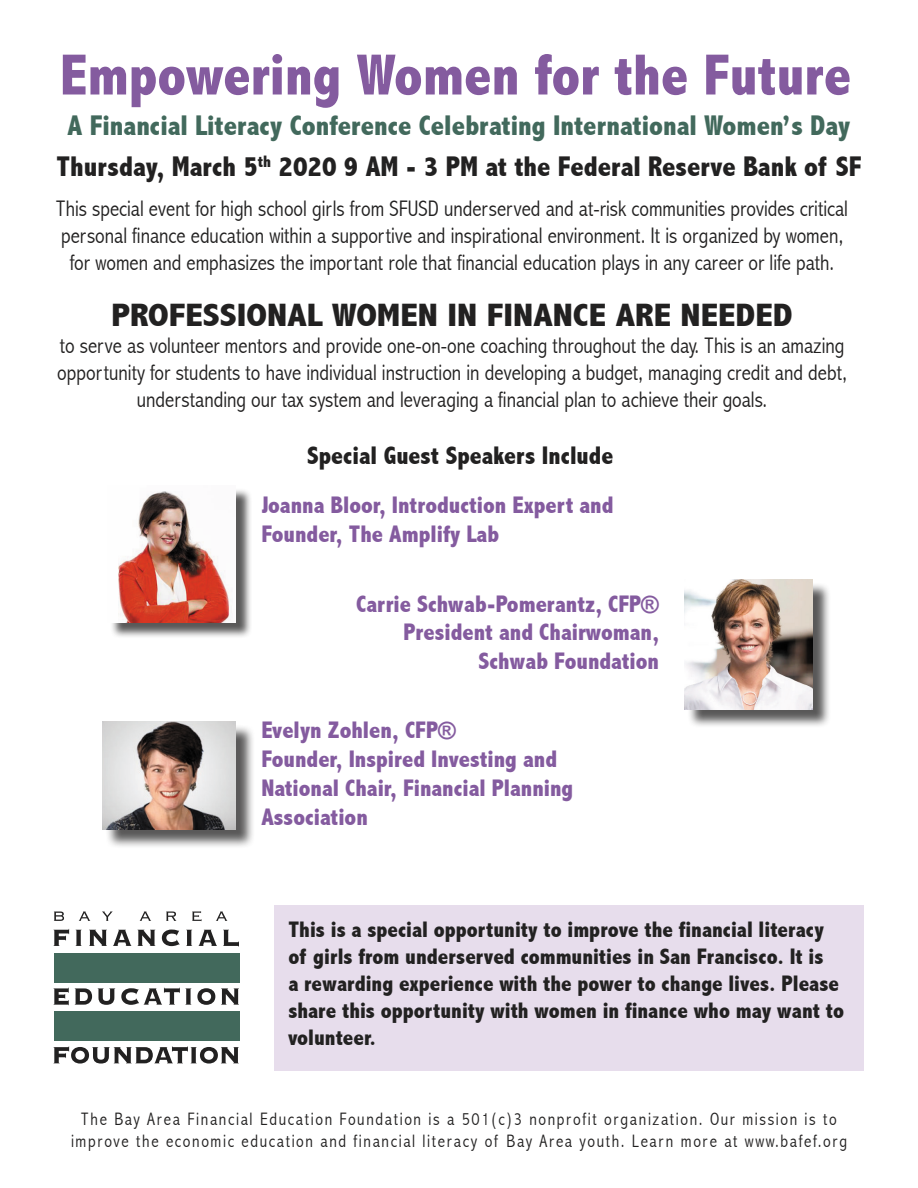
<style>
.page{position:relative;width:918px;height:1188px;background:#fff}
.page>*{position:absolute;margin:0;border:0;box-sizing:border-box;transform-origin:0 0}
.t1{font:800 condensed 58.5px "Abadi";color:#845b9f}
.t2{font:800 condensed 32.4px "Abadi";color:#222121;scale:1.15 1}
.t3{font:800 condensed 28.5px "Abadi";color:#42695c}
.t4{font:800 condensed 28.5px "Abadi";color:#222121}
.t5{font:800 condensed 25.5px "Abadi";color:#222121}
.t6{font:800 condensed 24px/28.8px "Abadi";color:#845b9f}
.t7{font:300 condensed 22.5px/27px "Abadi";color:#222121;text-align:center}
.t8{font:800 condensed 22.5px/27px "Abadi";color:#222121}
.t9{font:300 condensed 18px/21.6px "Abadi";letter-spacing:.09em;color:#222121;text-align:center}
</style>
<div class="page">
<div style="left:274px;top:906px;width:590px;height:165px;background:#e7ddec"></div>
<div style="left:54px;top:953px;width:185px;height:30px;background:#42695c"></div>
<div style="left:54px;top:1011px;width:185px;height:29px;background:#42695c"></div>
<svg style="left:54px;top:929px;width:185px;height:18px"></svg>
<svg style="left:54px;top:988px;width:185px;height:17px"></svg>
<svg style="left:54px;top:1046px;width:185px;height:18px"></svg>
<svg style="left:54px;top:911px;width:173px;height:10px"></svg>
<div style="left:110px;top:488px;width:142px;height:151px;background:#222121;opacity:.75"></div>
<img style="left:110px;top:488px;width:126px;height:134px">
<div style="left:105px;top:724px;width:151px;height:125px;background:#222121;opacity:.75"></div>
<img style="left:103px;top:722px;width:133px;height:107px">
<div style="left:687px;top:582px;width:144px;height:146px;background:#222121;opacity:.75"></div>
<img style="left:685px;top:580px;width:128px;height:129px">
<p class="t1" style="left:60px;top:41px;width:793px">Empowering Women for the Future</p>
<p class="t3" style="left:68px;top:109px;width:784px">A Financial Literacy Conference Celebrating International Women’s Day</p>
<p class="t4" style="left:56px;top:150px;width:807px">Thursday, March 5<sup>th</sup> 2020 9 AM - 3 PM at the Federal Reserve Bank of SF</p>
<p class="t7" style="left:56px;top:195px;width:793px">This special event for high school girls from SFUSD underserved and at-risk communities provides critical personal finance education within a supportive and inspirational environment. It is organized by women, for women and emphasizes the important role that financial education plays in any career or life path.</p>
<p class="t2" style="left:111px;top:296px;width:594px">PROFESSIONAL WOMEN IN FINANCE ARE NEEDED</p>
<p class="t7" style="left:57px;top:332px;width:791px">to serve as volunteer mentors and provide one-on-one coaching throughout the day. This is an amazing opportunity for students to have individual instruction in developing a budget, managing credit and debt, understanding our tax system and leveraging a financial plan to achieve their goals.</p>
<p class="t5" style="left:307px;top:441px;width:308px">Special Guest Speakers Include</p>
<p class="t6" style="left:261px;top:491px;width:354px">Joanna Bloor, Introduction Expert and<br>Founder, The Amplify Lab</p>
<p class="t6" style="left:356px;top:589px;width:304px;text-align:right">Carrie Schwab-Pomerantz, CFP®<br>President and Chairwoman,<br>Schwab Foundation</p>
<p class="t6" style="left:261px;top:716px;width:314px">Evelyn Zohlen, CFP®<br>Founder, Inspired Investing and<br>National Chair, Financial Planning<br>Association</p>
<p class="t8" style="left:288px;top:916px;width:557px">This is a special opportunity to improve the financial literacy of girls from underserved communities in San Francisco. It is<br>a rewarding experience with the power to change lives. Please share this opportunity with women in finance who may want to volunteer.</p>
<p class="t9" style="left:71px;top:1109px;width:778px">The Bay Area Financial Education Foundation is a 501(c)3 nonprofit organization. Our mission is to improve the economic education and financial literacy of Bay Area youth. Learn more at www.bafef.org</p>
</div>
